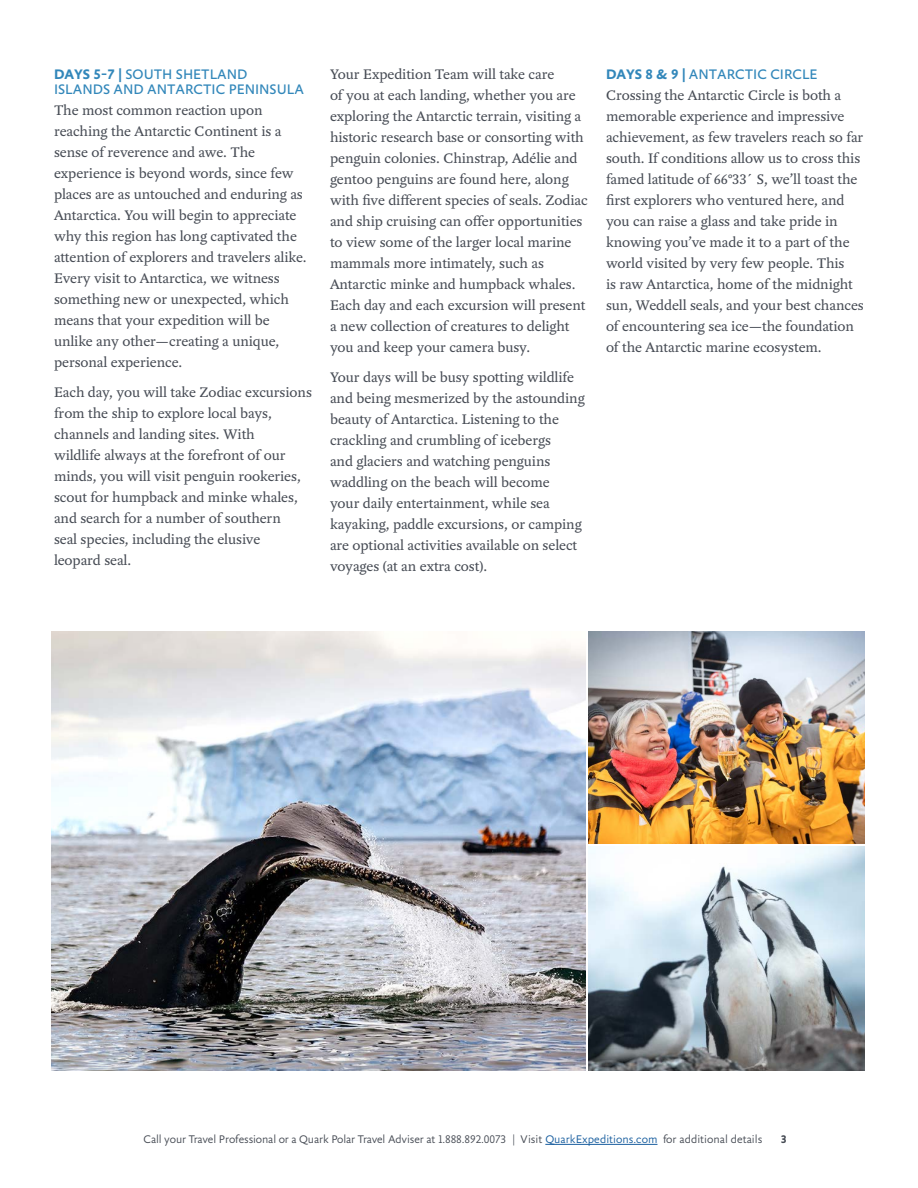
<style>
.page{position:relative;width:918px;height:1188px;background:#fff}
.page>*{position:absolute;margin:0;border:0;box-sizing:border-box;transform-origin:0 0}
.Body_Copy{font:15px/21px "Yoga OT";letter-spacing:-.005em;color:#464b54}
.Day_by_Day_headers{font:15px/15px "Yoga Sans OT";color:#3287ba}
.t1{font:300 12px "Yoga Sans OT";letter-spacing:-.01em;color:#464b54}
.t2{font:700 12px "Yoga Sans OT";color:#464b54}
.s1{font-weight:700}
.s2{color:#175d9e}
</style>
<div class="page">
<img style="left:51px;top:632px;width:534px;height:438px">
<img style="left:588px;top:632px;width:276px;height:211px">
<img style="left:588px;top:847px;width:276px;height:223px">
<hr style="left:545px;top:1144px;width:113px;height:1px;background:#175d9e">
<p class="Day_by_Day_headers" style="left:54px;top:67px;width:251px"><span class="s1">DAYS 5–7 |</span> SOUTH SHETLAND<br>ISLANDS AND ANTARCTIC PENINSULA</p>
<p class="Body_Copy" style="left:54px;top:100px;width:254px">The most common reaction upon reaching the Antarctic Continent is a sense of reverence and awe. The experience is beyond words, since few places are as untouched and enduring as Antarctica. You will begin to appreciate why this region has long captivated the attention of explorers and travelers alike.<br>Every visit to Antarctica, we witness something new or unexpected, which means that your expedition will be unlike any other—creating a unique, personal experience.</p>
<p class="Body_Copy" style="left:54px;top:382px;width:259px">Each day, you will take Zodiac excursions from the ship to explore local bays, channels and landing sites. With<br>wildlife always at the forefront of our minds, you will visit penguin rookeries, scout for humpback and minke whales, and search for a number of southern<br>seal species, including the elusive<br>leopard seal.</p>
<p class="Body_Copy" style="left:330px;top:64px;width:259px">Your Expedition Team will take care<br>of you at each landing, whether you are exploring the Antarctic terrain, visiting a historic research base or consorting with penguin colonies. Chinstrap, Adélie and gentoo penguins are found here, along with five different species of seals. Zodiac and ship cruising can offer opportunities to view some of the larger local marine mammals more intimately, such as Antarctic minke and humpback whales.<br>Each day and each excursion will present a new collection of creatures to delight you and keep your camera busy.</p>
<p class="Body_Copy" style="left:330px;top:367px;width:256px">Your days will be busy spotting wildlife and being mesmerized by the astounding beauty of Antarctica. Listening to the crackling and crumbling of icebergs<br>and glaciers and watching penguins waddling on the beach will become<br>your daily entertainment, while sea kayaking, paddle excursions, or camping are optional activities available on select voyages (at an extra cost).</p>
<p class="Day_by_Day_headers" style="left:606px;top:67px;width:213px"><span class="s1">DAYS 8 &amp; 9 |</span> ANTARCTIC CIRCLE</p>
<p class="Body_Copy" style="left:606px;top:85px;width:259px">Crossing the Antarctic Circle is both a memorable experience and impressive achievement, as few travelers reach so far south. If conditions allow us to cross this famed latitude of 66°33´ S, we’ll toast the first explorers who ventured here, and you can raise a glass and take pride in knowing you’ve made it to a part of the world visited by very few people. This<br>is raw Antarctica, home of the midnight sun, Weddell seals, and your best chances of encountering sea ice—the foundation of the Antarctic marine ecosystem.</p>
<p class="t1" style="left:144px;top:1133px;width:620px">Call your Travel Professional or a Quark Polar Travel Adviser at 1.888.892.0073 | Visit <span class="s2">QuarkExpeditions.com</span> for additional details</p>
<p class="t2" style="left:781px;top:1133px;width:7px">3</p>
</div>
